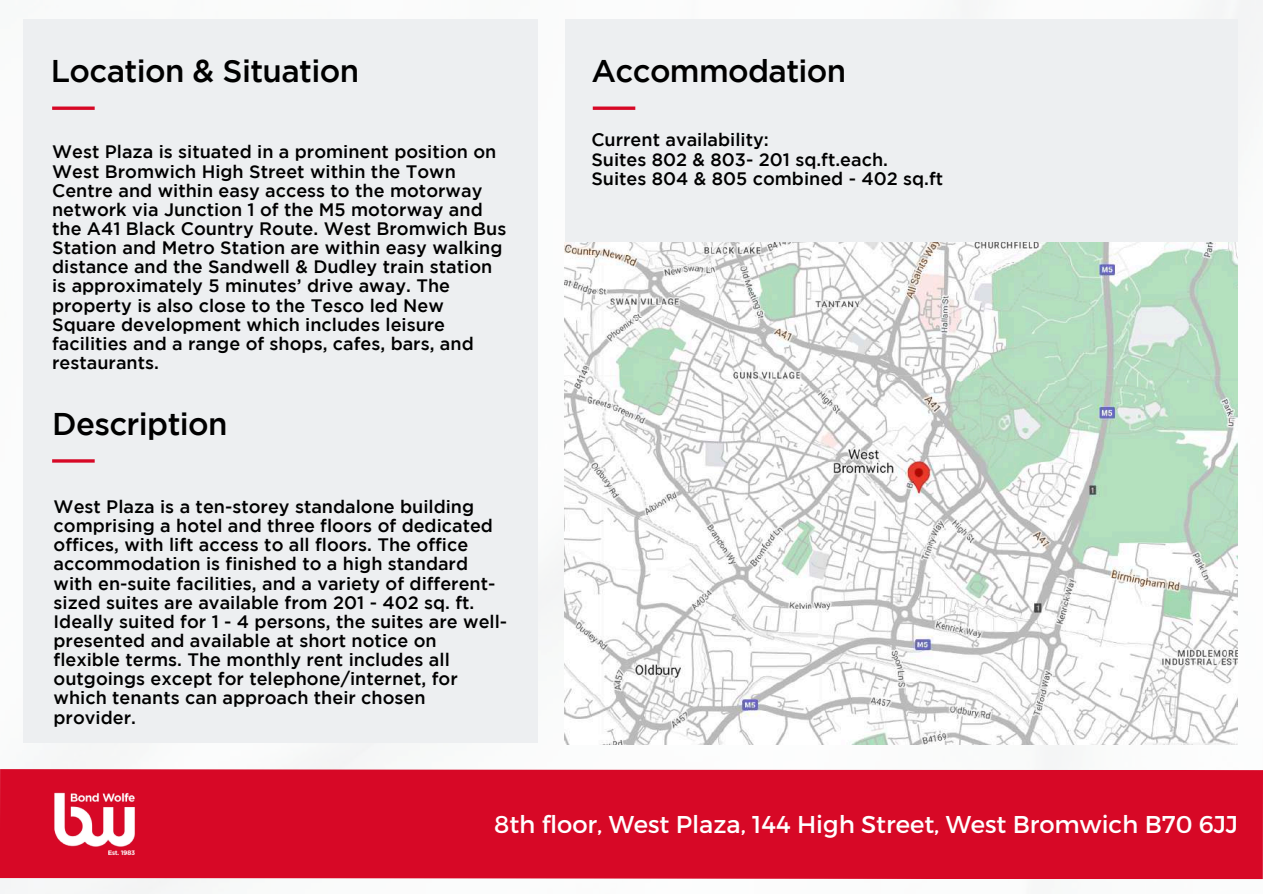
<style>
.page{position:relative;width:1263px;height:894px;background:#fff}
.page>*{position:absolute;margin:0;border:0;box-sizing:border-box;transform-origin:0 0}
.t1{font:500 31.35px "Gotham";letter-spacing:-.02em;color:#000}
.t2{font:24.3px "Montserrat";color:#fff}
.t3{font:500 18px/19.2px "Gotham";color:#000}
</style>
<div class="page">
<img style="left:0;top:0;width:1263px;height:893px">
<img style="left:565px;top:243px;width:673px;height:500px">
<div style="left:0;top:768px;width:1263px;height:111px;background:#d70826"></div>
<div style="left:24px;top:19px;width:514px;height:723px;background:#edeff1"></div>
<svg style="left:52px;top:106px;width:43px;height:4px"></svg>
<img style="left:51px;top:787px;width:87px;height:72px">
<hr style="left:52px;top:459px;width:43px;height:3px;background:#d70826">
<div style="left:565px;top:19px;width:673px;height:224px;background:#edeff1"></div>
<svg style="left:593px;top:106px;width:42px;height:4px"></svg>
<h1 class="t1" style="left:51px;top:59px;width:310px">Location &amp; Situation</h1>
<p class="t3" style="left:52px;top:144px;width:456px">West Plaza is situated in a prominent position on West Bromwich High Street within the Town Centre and within easy access to the motorway network via Junction 1 of the M5 motorway and the A41 Black Country Route. West Bromwich Bus Station and Metro Station are within easy walking distance and the Sandwell &amp; Dudley train station is approximately 5 minutes’ drive away. The property is also close to the Tesco led New Square development which includes leisure facilities and a range of shops, cafes, bars, and restaurants.</p>
<h1 class="t1" style="left:52px;top:412px;width:177px">Description</h1>
<p class="t3" style="left:54px;top:498px;width:455px">West Plaza is a ten-storey standalone building comprising a hotel and three floors of dedicated offices, with lift access to all floors. The office accommodation is finished to a high standard with en-suite facilities, and a variety of different&shy;sized suites are available from 201 - 402 sq. ft.<br>Ideally suited for 1 - 4 persons, the suites are well&shy;presented and available at short notice on flexible terms. The monthly rent includes all outgoings except for telephone/internet, for which tenants can approach their chosen provider.</p>
<h1 class="t1" style="left:591px;top:59px;width:256px">Accommodation</h1>
<p class="t3" style="left:591px;top:132px;width:353px">Current availability:<br>Suites 802 &amp; 803- 201 sq.ft.each.<br>Suites 804 &amp; 805 combined - 402 sq.ft</p>
<h2 class="t2" style="left:494px;top:808px;width:745px">8th floor, West Plaza, 144 High Street, West Bromwich B70 6JJ</h2>
</div>
